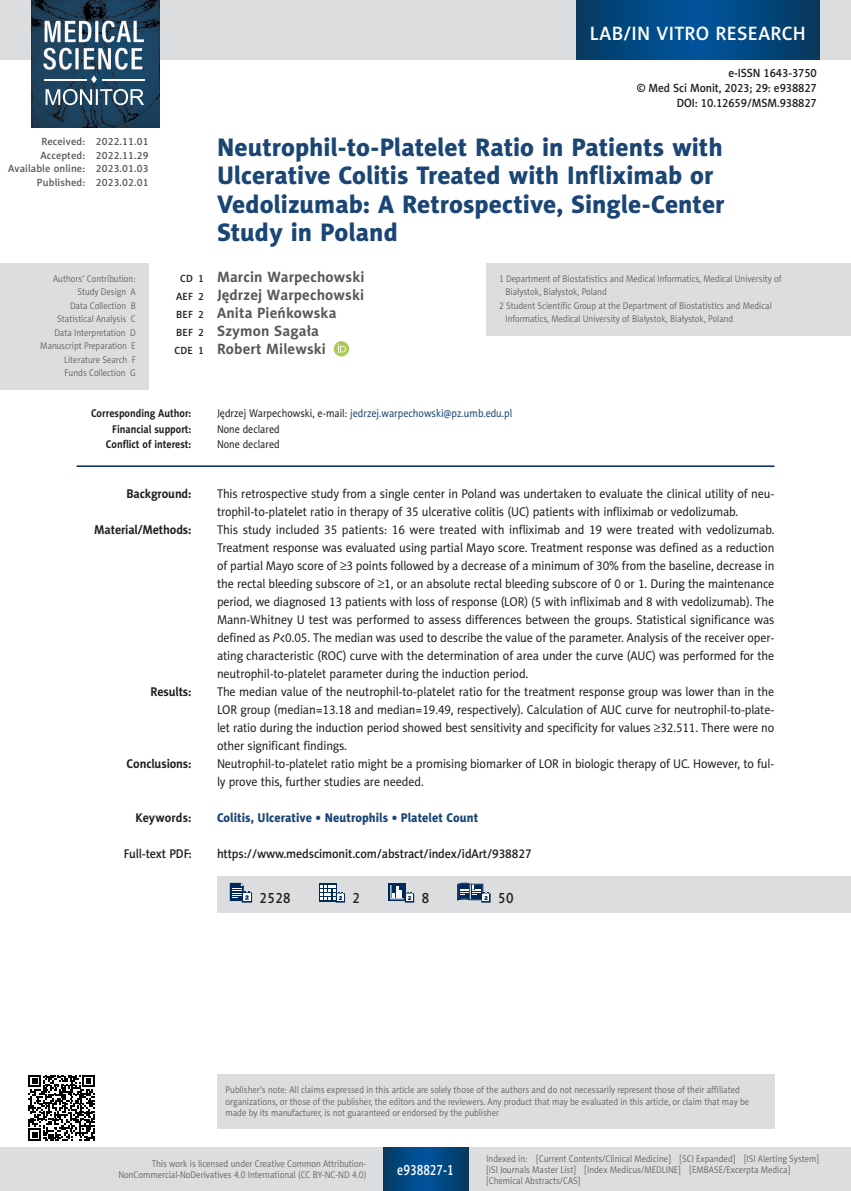
<style>
.page{position:relative;width:851px;height:1191px;background:#fff}
.page>*{position:absolute;margin:0;border:0;box-sizing:border-box;transform-origin:0 0}
.MSM_Tytul{font:25.5px/28.5px "Naomi Sans EFN Heavy";color:#1a4574}
.t1{font:19.5px "Naomi Sans EFN Medium";letter-spacing:.015em;color:#fff}
.MSM_Autorzy{font:700 15px "Naomi Sans EFN";letter-spacing:.01em;color:#57585a}
.MSM_e-PAGINA{font:15px "Naomi Sans EFN Medium";color:#fff;scale:.8 1}
.MSM_dane{font:15px "Naomi Sans EFN Medium";letter-spacing:.03em;color:#231f20;scale:.9 1}
.MSM_Summary_body{font:12.75px/18px "Naomi Sans EFN";letter-spacing:-.01em;color:#231f20;text-align:justify;scale:.96 1}
.MSM_Summary_body-2{font:12.75px/18px "Naomi Sans EFN";letter-spacing:-.01em;color:#231f20;scale:.95 1}
.MSM_full_text_pdf{font:12.75px "Naomi Sans EFN Medium";letter-spacing:-.01em;color:#231f20;scale:.95 1}
.MSM_keywords{font:12.75px "Naomi Sans EFN Heavy";letter-spacing:.005em;color:#1a4574;scale:.95 1}
.MSM_Summary_body-3{font:700 12.75px "Naomi Sans EFN";letter-spacing:-.01em;color:#231f20;scale:.95 1}
.MSM_Summary_body-4{font:700 12.75px "Naomi Sans EFN";letter-spacing:-.01em;color:#231f20;scale:.96 1}
.MSM_keywords-2{font:700 12.75px "Naomi Sans EFN";letter-spacing:.005em;color:#231f20;scale:.95 1}
.MSM_full_text_pdf-2{font:12px "Naomi Sans EFN Medium";letter-spacing:-.01em;color:#231f20;scale:.95 1}
.MSM_Adres{font:11.25px "Naomi Sans EFN";color:#1a4574;scale:.9 1}
.MSM_Adres-2{font:700 11.25px "Naomi Sans EFN";color:#231f20;scale:.9 1}
.MSM_Confilicts{font:700 11.25px "Naomi Sans EFN";color:#231f20;scale:.9 1}
.MSM_Adres-3{font:11.25px "Naomi Sans EFN";color:#231f20;scale:.9 1}
.MSM_Confilicts-2{font:11.25px "Naomi Sans EFN";color:#231f20;scale:.9 1}
.t2{font:10.5px "Naomi Sans EFN Medium";letter-spacing:.01em;color:#57585a}
.MSM_pagina_indeksy{font:9.75px/11.2px "Naomi Sans EFN Light";color:#57585a;scale:.9 1}
.MSM_Afiliacja{font:9.75px/13.5px "Naomi Sans EFN Light";color:#57585a;scale:.9 1}
.s1{font-family:"Naomi Sans EFN Medium";font-weight:400;font-size:10.5px;color:#231f20}
.s2{color:#231f20}
.s3{font-family:"Standard Sym L"}
.s4{font-style:italic}
</style>
<div class="page">
<div style="left:217px;top:876px;width:633px;height:36px;background:#dcdddf"></div>
<svg style="left:230px;top:883px;width:22px;height:19px"></svg>
<div style="left:319px;top:883px;width:17px;height:18px;background:#00295c"></div>
<svg style="left:320px;top:885px;width:25px;height:17px"></svg>
<div style="left:388px;top:883px;width:18px;height:18px;background:#00295c"></div>
<svg style="left:390px;top:885px;width:24px;height:17px"></svg>
<svg style="left:457px;top:882px;width:33px;height:20px"></svg>
<hr style="left:77px;top:465px;width:697px;height:2px;background:#00295c">
<div style="left:334px;top:341px;width:15px;height:15px;background:#a9cb55;border-radius:50%"></div>
<svg style="left:338px;top:344px;width:8px;height:8px"></svg>
<div style="left:0;top:264px;width:148px;height:126px;background:#dcdddf"></div>
<div style="left:486px;top:264px;width:364px;height:72px;background:#dcdddf"></div>
<svg style="left:28px;top:1075px;width:67px;height:66px"></svg>
<div style="left:217px;top:1074px;width:557px;height:54px;background:#dcdddf"></div>
<div style="left:0;top:1148px;width:850px;height:43px;background:#dcdddf"></div>
<svg style="left:383px;top:1147px;width:85px;height:43px;background:#02477e"></svg>
<div style="left:0;top:0;width:850px;height:60px;background:#dcdddf"></div>
<img style="left:32px;top:0;width:127px;height:128px">
<img style="left:45px;top:79px;width:41px;height:1px">
<img style="left:103px;top:79px;width:41px;height:1px">
<svg style="left:91px;top:75px;width:6px;height:8px"></svg>
<img style="left:46px;top:89px;width:98px;height:16px">
<svg style="left:576px;top:0;width:243px;height:60px;background:#02477e"></svg>
<h2 class="t1" style="left:589px;top:22px;width:217px">LAB/IN VITRO RESEARCH</h2>
<p class="t2" style="left:41px;top:136px;width:109px">Received: 2022.11.01</p>
<p class="t2" style="left:40px;top:149px;width:110px">Accepted: 2022.11.29</p>
<p class="t2" style="left:8px;top:163px;width:142px">Available online: 2023.01.03</p>
<p class="t2" style="left:37px;top:176px;width:113px">Published: 2023.02.01</p>
<p class="MSM_pagina_indeksy" style="left:53px;top:273px;width:93px">Authors’ Contribution:</p>
<p class="MSM_pagina_indeksy" style="left:77px;top:286px;width:66px">Study Design A</p>
<p class="MSM_pagina_indeksy" style="left:70px;top:300px;width:74px">Data Collection B</p>
<p class="MSM_pagina_indeksy" style="left:57px;top:313px;width:89px">Statistical Analysis C</p>
<p class="MSM_pagina_indeksy" style="left:54px;top:327px;width:92px">Data Interpretation D</p>
<p class="MSM_pagina_indeksy" style="left:40px;top:340px;width:107px">Manuscript Preparation E</p>
<p class="MSM_pagina_indeksy" style="left:64px;top:354px;width:81px">Literature Search F</p>
<p class="MSM_pagina_indeksy" style="left:65px;top:367px;width:80px">Funds Collection G</p>
<p class="MSM_full_text_pdf-2" style="left:728px;top:66px;width:95px">e-ISSN 1643-3750</p>
<p class="MSM_full_text_pdf-2" style="left:636px;top:81px;width:191px">© Med Sci Monit, 2023; 29: e938827</p>
<p class="MSM_full_text_pdf-2" style="left:676px;top:96px;width:149px">DOI: 10.12659/MSM.938827</p>
<p class="MSM_Tytul" style="left:217px;top:132px;width:509px">Neutrophil-to-Platelet Ratio in Patients with Ulcerative Colitis Treated with Infliximab or Vedolizumab: A Retrospective, Single-Center Study in Poland</p>
<p class="MSM_Autorzy" style="left:180px;top:268px;width:186px"><span class="s1">CD 1</span> Marcin Warpechowski</p>
<p class="MSM_Autorzy" style="left:176px;top:286px;width:189px"><span class="s1">AEF 2</span> Jędrzej Warpechowski</p>
<p class="MSM_Autorzy" style="left:176px;top:304px;width:162px"><span class="s1">BEF 2</span> Anita Pieńkowska</p>
<p class="MSM_Autorzy" style="left:176px;top:322px;width:144px"><span class="s1">BEF 2</span> Szymon Sagała</p>
<p class="MSM_Autorzy" style="left:174px;top:340px;width:153px"><span class="s1">CDE 1</span> Robert Milewski</p>
<p class="MSM_Afiliacja" style="left:505px;top:272px;width:308px;text-indent:-6px">1 Department of Biostatistics and Medical Informatics, Medical University of<br>Białystok, Białystok, Poland</p>
<p class="MSM_Afiliacja" style="left:505px;top:299px;width:297px;text-indent:-6px">2 Student Scientific Group at the Department of Biostatistics and Medical<br>Informatics, Medical University of Białystok, Białystok, Poland</p>
<p class="MSM_Adres-2" style="left:91px;top:406px;width:113px">Corresponding Author:</p>
<p class="MSM_Adres" style="left:217px;top:406px;width:329px"><span class="s2">Jędrzej Warpechowski, e-mail:</span> jedrzej.warpechowski@pz.umb.edu.pl</p>
<p class="MSM_Adres-2" style="left:112px;top:422px;width:89px">Financial support:</p>
<p class="MSM_Adres-3" style="left:217px;top:422px;width:71px">None declared</p>
<p class="MSM_Confilicts" style="left:106px;top:438px;width:97px">Conflict of interest:</p>
<p class="MSM_Confilicts-2" style="left:217px;top:438px;width:71px">None declared</p>
<p class="MSM_Summary_body-3" style="left:126px;top:486px;width:70px">Background:</p>
<p class="MSM_Summary_body-2" style="left:217px;top:485px;width:588px">This retrospective study from a single center in Poland was undertaken to evaluate the clinical utility of neu&shy;trophil-to-platelet ratio in therapy of 35 ulcerative colitis (UC) patients with infliximab or vedolizumab.</p>
<p class="MSM_Summary_body-4" style="left:94px;top:522px;width:103px">Material/Methods:</p>
<p class="MSM_Summary_body" style="left:217px;top:521px;width:582px">This study included 35 patients: 16 were treated with infliximab and 19 were treated with vedolizumab.<br>Treatment response was evaluated using partial Mayo score. Treatment response was defined as a reduction of partial Mayo score of <span class="s3">³</span>3 points followed by a decrease of a minimum of 30% from the baseline, decrease in the rectal bleeding subscore of <span class="s3">³</span>1, or an absolute rectal bleeding subscore of 0 or 1. During the maintenance period, we diagnosed 13 patients with loss of response (LOR) (5 with infliximab and 8 with vedolizumab). The Mann-Whitney U test was performed to assess differences between the groups. Statistical significance was defined as <span class="s4">P</span>&lt;0.05. The median was used to describe the value of the parameter. Analysis of the receiver oper&shy;ating characteristic (ROC) curve with the determination of area under the curve (AUC) was performed for the neutrophil-to-platelet parameter during the induction period.</p>
<p class="MSM_Summary_body-3" style="left:150px;top:684px;width:45px">Results:</p>
<p class="MSM_Summary_body-2" style="left:217px;top:683px;width:588px;text-align:justify">The median value of the neutrophil-to-platelet ratio for the treatment response group was lower than in the LOR group (median=13.18 and median=19.49, respectively). Calculation of AUC curve for neutrophil-to-plate&shy;let ratio during the induction period showed best sensitivity and specificity for values <span class="s3">³</span>32.511. There were no other significant findings.</p>
<p class="MSM_Summary_body-3" style="left:127px;top:756px;width:70px">Conclusions:</p>
<p class="MSM_Summary_body-2" style="left:217px;top:755px;width:588px">Neutrophil-to-platelet ratio might be a promising biomarker of LOR in biologic therapy of UC. However, to ful&shy;ly prove this, further studies are needed.</p>
<p class="MSM_keywords-2" style="left:135px;top:810px;width:60px">Keywords:</p>
<p class="MSM_keywords" style="left:217px;top:810px;width:276px">Colitis, Ulcerative • Neutrophils • Platelet Count</p>
<p class="MSM_full_text_pdf" style="left:124px;top:846px;width:73px">Full-text PDF:</p>
<p class="MSM_full_text_pdf" style="left:217px;top:846px;width:333px">https://www.medscimonit.com/abstract/index/idArt/938827</p>
<p class="MSM_dane" style="left:259px;top:889px;width:36px">2528</p>
<p class="MSM_dane" style="left:352px;top:889px;width:10px">2</p>
<p class="MSM_dane" style="left:421px;top:889px;width:10px">8</p>
<p class="MSM_dane" style="left:498px;top:889px;width:19px">50</p>
<p class="MSM_pagina_indeksy" style="left:225px;top:1084px;width:583px">Publisher’s note: All claims expressed in this article are solely those of the authors and do not necessarily represent those of their affiliated organizations, or those of the publisher, the editors and the reviewers. Any product that may be evaluated in this article, or claim that may be made by its manufacturer, is not guaranteed or endorsed by the publisher</p>
<p class="MSM_pagina_indeksy" style="left:118px;top:1158px;width:277px;text-align:right">This work is licensed under Creative Common Attribution-<br>NonCommercial-NoDerivatives 4.0 International (CC BY-NC-ND 4.0)</p>
<p class="MSM_e-PAGINA" style="left:397px;top:1160px;width:72px">e938827-1</p>
<p class="MSM_pagina_indeksy" style="left:486px;top:1152px;width:371px">Indexed in: [Current Contents/Clinical Medicine] [SCI Expanded] [ISI Alerting System] [ISI Journals Master List] [Index Medicus/MEDLINE] [EMBASE/Excerpta Medica] [Chemical Abstracts/CAS]</p>
</div>
